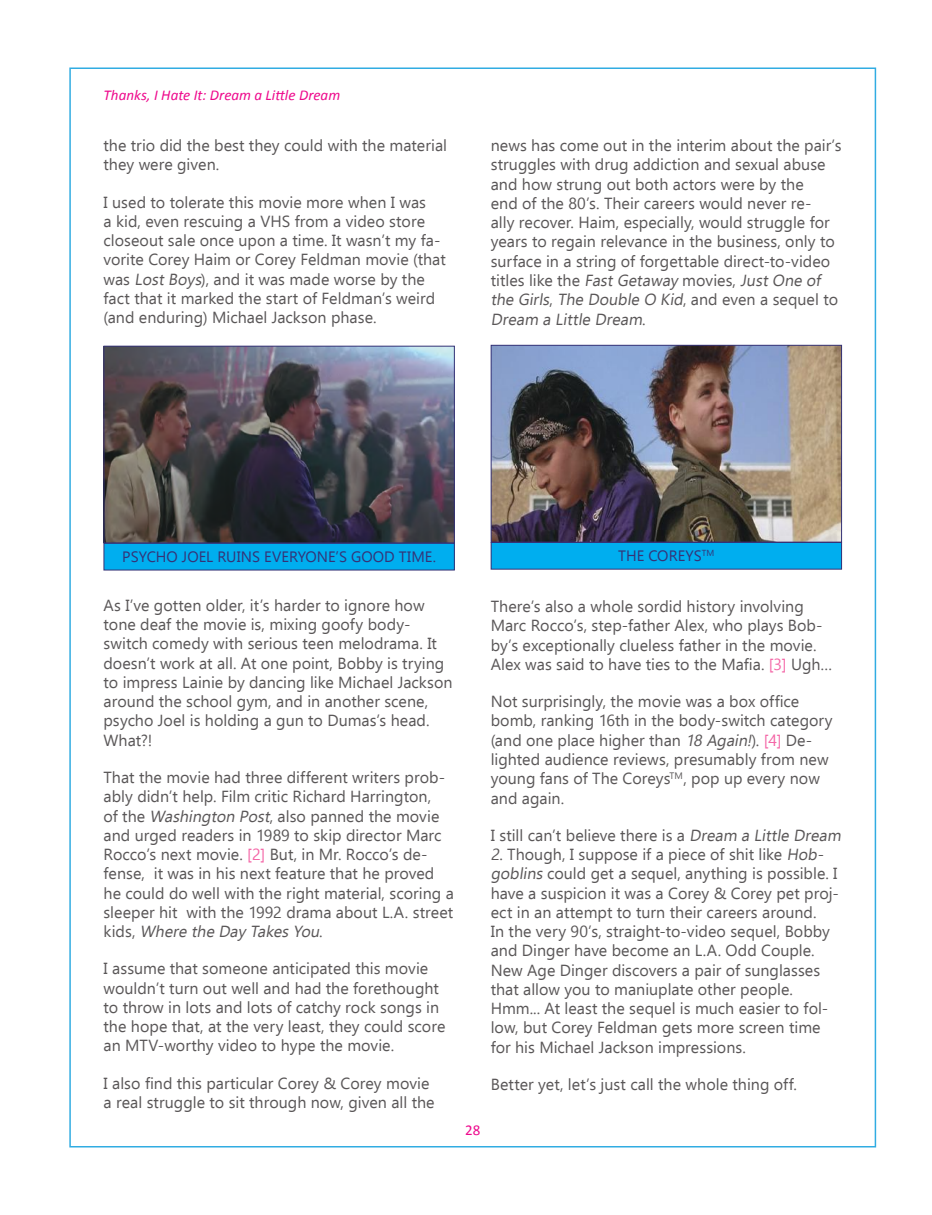
<style>
.page{position:relative;width:932px;height:1215px;background:#fff}
.page>*{position:absolute;margin:0;border:0;box-sizing:border-box;transform-origin:0 0}
.t1{font:16.05px/19.2px "Ebrima";color:#5a5758}
.t2{font:15px "Ebrima";letter-spacing:.005em;color:#353276}
.t3{font:italic 15px "Calibri";color:#ee088c}
.t4{font:15px "Calibri";color:#ee088c}
.s1{font-style:italic}
.s2{color:#f467a7}
</style>
<div class="page">
<img style="left:106px;top:348px;width:346px;height:193px">
<div style="left:104px;top:346px;width:350px;height:197px;border:1px solid #353276"></div>
<div style="left:104px;top:543px;width:350px;height:27px;background:#00aeef"></div>
<div style="left:104px;top:543px;width:350px;height:27px;border:1px solid #353276"></div>
<img style="left:492px;top:347px;width:348px;height:194px">
<div style="left:490px;top:345px;width:352px;height:198px;border:1px solid #353276"></div>
<div style="left:491px;top:543px;width:350px;height:26px;background:#00aeef"></div>
<div style="left:490px;top:542px;width:352px;height:28px;border:1px solid #353276"></div>
<p class="t3" style="left:104px;top:85px;width:238px">Thanks, I Hate It: Dream a Little Dream</p>
<p class="t1" style="left:104px;top:136px;width:345px">the trio did the best they could with the material they were given.</p>
<p class="t1" style="left:103px;top:192px;width:344px">I used to tolerate this movie more when I was<br>a kid, even rescuing a VHS from a video store closeout sale once upon a time. It wasn’t my fa&shy;vorite Corey Haim or Corey Feldman movie (that was Lost Boys), and it was made worse by the fact that it marked the start of Feldman’s weird (and enduring) Michael Jackson phase.</p>
<p class="t1" style="left:490px;top:136px;width:352px">news has come out in the interim about the pair’s struggles with drug addiction and sexual abuse and how strung out both actors were by the<br>end of the 80’s. Their careers would never re-<br>ally recover. Haim, especially, would struggle for years to regain relevance in the business, only to surface in a string of forgettable direct-to-video titles like the Fast Getaway movies, Just One of the Girls, The Double O Kid, a n d eve n a s e q u e l to Dream a Little Dream.</p>
<p class="t2" style="left:122px;top:546px;width:315px">PSYCHO JOEL RUINS EVERYONE’S GOOD TIME.</p>
<p class="t2" style="left:618px;top:545px;width:98px">THE COREYS<sup>TM</sup></p>
<p class="t1" style="left:103px;top:595px;width:350px">As I’ve gotten older, it’s harder to ignore how tone deaf the movie is, mixing goofy body&shy;switch comedy with serious teen melodrama. It doesn’t work at all. At one point, Bobby is trying to impress Lainie by dancing like Michael Jackson around the school gym, and in another scene, psycho Joel is holding a gun to Dumas’s head.<br>What?!</p>
<p class="t1" style="left:103px;top:767px;width:352px">That the movie had three different writers prob&shy;ably didn’t help. Film critic Richard Harrington,<br>of the <span class="s1">Washington Post</span>, also panned the movie and urged readers in 1989 to skip director Marc Rocco’s next movie. <span class="s2">[2]</span> But, in Mr. Rocco’s de&shy;fense, it was in his next feature that he proved he could do well with the right material, scoring a sleeper hit with the 1992 drama about L.A. street k i d s , <span class="s1">Where the Day TakesYou</span>.</p>
<p class="t1" style="left:104px;top:959px;width:343px">I assume that someone anticipated this movie wouldn’t turn out well and had the forethought to throw in lots and lots of catchy rock songs in the hope that, at the very least, they could score an MTV-worthy video to hype the movie.</p>
<p class="t1" style="left:104px;top:1073px;width:332px">I also find this particular Corey &amp; Corey movie a real struggle to sit through now, given all the</p>
<p class="t1" style="left:491px;top:597px;width:343px">There’s also a whole sordid history involving Marc Rocco’s, step-father Alex, who plays Bob&shy;by’s exceptionally clueless father in the movie.<br>Alex was said to have ties to the Mafia. <span class="s2">[3]</span> Ugh…</p>
<p class="t1" style="left:490px;top:692px;width:343px">Not surprisingly, the movie was a box office bomb, ranking 16th in the body-switch category (and one place higher than <span class="s1">18 Again!</span>). <span class="s2">[4]</span> De&shy;lighted audience reviews, presumably from new young fans of The Coreys<sup>TM</sup>, pop up every now and again.</p>
<p class="t1" style="left:490px;top:825px;width:355px">I still can’t believe there is a Dream a Little Dream</p>
<p class="t1" style="left:490px;top:844px;width:350px">2. Though, I suppose if a piece of shit like Hob&shy;goblins could get a sequel, anything is possible. I have a suspicion it was a Corey &amp; Corey pet proj&shy;ect in an attempt to turn their careers around.<br>In the very 90’s, straight-to-video sequel, Bobby and Dinger have become an L.A. Odd Couple.<br>New Age Dinger discovers a pair of sunglasses that allow you to maniuplate other people.<br>Hmm... At least the sequel is much easier to fol&shy;low, but Corey Feldman gets more screen time for his Michael Jackson impressions.</p>
<p class="t1" style="left:490px;top:1074px;width:308px">Better yet, let’s just call the whole thing off.</p>
<p class="t4" style="left:465px;top:1119px;width:17px">28</p>
</div>
